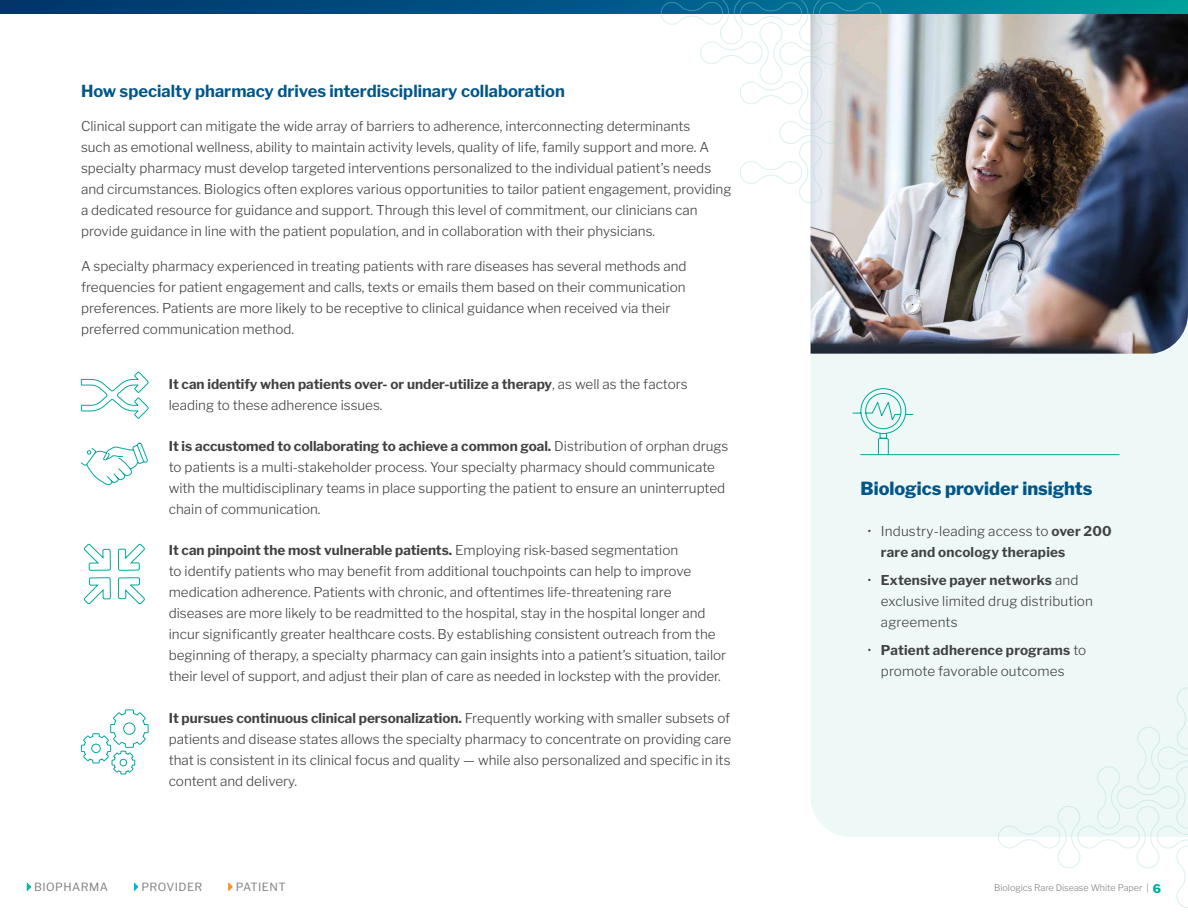
<style>
.page{position:relative;width:1188px;height:918px;background:#fff}
.page>*{position:absolute;margin:0;border:0;box-sizing:border-box;transform-origin:0 0}
.t1{font:800 18px "Libre Franklin";color:#005689}
.t2{font:700 16.5px "Libre Franklin";color:#005689}
.t3{font:300 13.5px/21px "Libre Franklin";color:#414042}
.t4{font:700 13.5px/21px "Libre Franklin";color:#414042}
.t5{font:11.25px "Libre Franklin";letter-spacing:.04em;color:#808285}
.t6{font:300 9px "Libre Franklin";color:#808285}
.s1{font-weight:300}
.s2{font-weight:700}
.s3{font-weight:800;font-size:12px;color:#00a99b}
</style>
<div class="page">
<div style="left:811px;top:354px;width:377px;height:483px;background:#eef8f6"></div>
<img style="left:811px;top:14px;width:377px;height:340px">
<svg style="left:0;top:0;width:1188px;height:14px;background:#005e84"></svg>
<svg style="left:81px;top:442px;width:67px;height:44px"></svg>
<svg style="left:83px;top:543px;width:62px;height:62px"></svg>
<svg style="left:81px;top:709px;width:68px;height:66px"></svg>
<svg style="left:81px;top:371px;width:68px;height:48px"></svg>
<svg style="left:661px;top:0;width:220px;height:203px"></svg>
<svg style="left:998px;top:687px;width:190px;height:221px"></svg>
<div style="left:852px;top:388px;width:268px;height:67px;background:#eef8f6"></div>
<svg style="left:27px;top:883px;width:4px;height:8px"></svg>
<svg style="left:134px;top:883px;width:5px;height:8px"></svg>
<svg style="left:228px;top:883px;width:5px;height:8px"></svg>
<p class="t2" style="left:81px;top:78px;width:485px">How specialty pharmacy drives interdisciplinary collaboration</p>
<p class="t3" style="left:81px;top:115px;width:652px">Clinical support can mitigate the wide array of barriers to adherence, interconnecting determinants<br>such as emotional wellness, ability to maintain activity levels, quality of life, family support and more. A specialty pharmacy must develop targeted interventions personalized to the individual patient’s needs and circumstances. Biologics often explores various opportunities to tailor patient engagement, providing a dedicated resource for guidance and support. Through this level of commitment, our clinicians can provide guidance in line with the patient population, and in collaboration with their physicians.</p>
<p class="t3" style="left:81px;top:254px;width:607px">A specialty pharmacy experienced in treating patients with rare diseases has several methods and frequencies for patient engagement and calls, texts or emails them based on their communication preferences. Patients are more likely to be receptive to clinical guidance when received via their preferred communication method.</p>
<p class="t4" style="left:169px;top:372px;width:520px">It can identify when patients over- or under-utilize a therapy<span class="s1">, as well as the factors leading to these adherence issues.</span></p>
<p class="t3" style="left:169px;top:434px;width:561px"><span class="s2">It is accustomed to collaborating to achieve a common goal.</span> Distribution of orphan drugs to patients is a multi-stakeholder process. Your specialty pharmacy should communicate with the multidisciplinary teams in place supporting the patient to ensure an uninterrupted chain of communication.</p>
<p class="t3" style="left:169px;top:539px;width:559px"><span class="s2">It can pinpoint the most vulnerable patients.</span> Employing risk-based segmentation<br>to identify patients who may benefit from additional touchpoints can help to improve medication adherence. Patients with chronic, and oftentimes life-threatening rare diseases are more likely to be readmitted to the hospital, stay in the hospital longer and incur significantly greater healthcare costs. By establishing consistent outreach from the beginning of therapy, a specialty pharmacy can gain insights into a patient’s situation, tailor their level of support, and adjust their plan of care as needed in lockstep with the provider.</p>
<p class="t3" style="left:169px;top:706px;width:564px;text-align:justify"><span class="s2">It pursues continuous clinical personalization.</span> Frequently working with smaller subsets of patients and disease states allows the specialty pharmacy to concentrate on providing care that is consistent in its clinical focus and quality — while also personalized and specific in its content and delivery.</p>
<h1 class="t1" style="left:861px;top:474px;width:233px">Biologics provider insights</h1>
<p class="t4" style="left:881px;top:519px;width:232px;text-indent:-14px"><span class="s1">• Industry-leading access to</span> over 200 rare and oncology therapies</p>
<p class="t3" style="left:881px;top:568px;width:214px;text-indent:-14px">• <span class="s2">Extensive payer networks</span> and exclusive limited drug distribution agreements</p>
<p class="t3" style="left:881px;top:638px;width:207px;text-indent:-14px">• <span class="s2">Patient adherence programs</span> to promote favorable outcomes</p>
<p class="t5" style="left:34px;top:878px;width:75px">BIOPHARMA</p>
<p class="t5" style="left:141px;top:878px;width:62px">PROVIDER</p>
<p class="t5" style="left:236px;top:878px;width:51px">PATIENT</p>
<p class="t6" style="left:994px;top:881px;width:168px">Biologics Rare Disease White Paper | <span class="s3">6</span></p>
</div>
